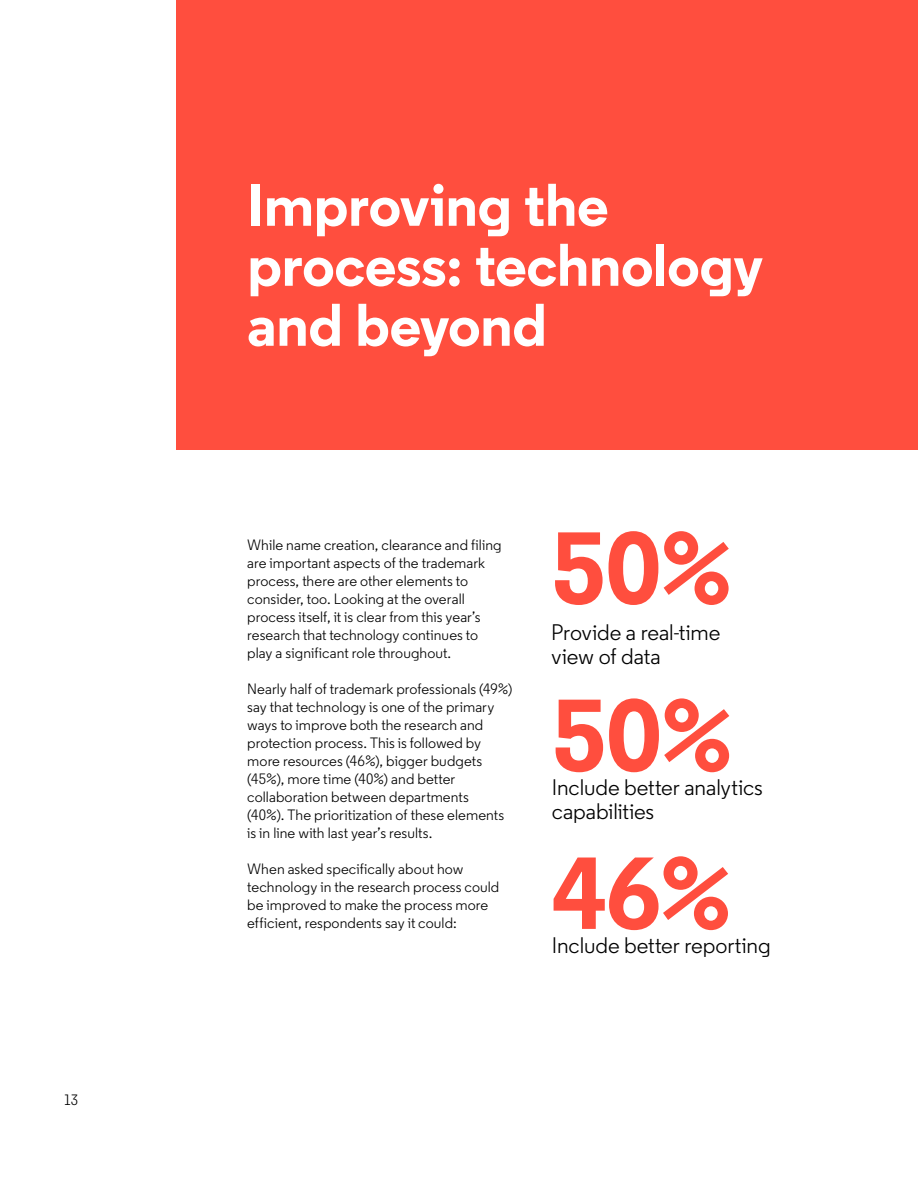
<style>
.page{position:relative;width:918px;height:1188px;background:#fff}
.page>*{position:absolute;margin:0;border:0;box-sizing:border-box;transform-origin:0 0}
.t1{font:700 102px "Regular Clarivate";color:#ff4e3e}
.t2{font:700 60px/60px "Regular Clarivate";letter-spacing:-.01em;color:#fff}
.t3{font:22.5px/24px "Regular Clarivate";letter-spacing:-.005em;color:#000}
.t4{font:15px/18px "Regular Clarivate";letter-spacing:.005em;color:#000}
</style>
<div class="page">
<div style="left:176px;top:0;width:742px;height:450px;background:#ff4e3e"></div>
<p class="t4" style="left:64px;top:1091px;width:16px">13</p>
<h2 class="t2" style="left:247px;top:174px;width:518px">Improving the process: technology and beyond</h2>
<p class="t4" style="left:247px;top:536px;width:256px">While name creation, clearance and filing are important aspects of the trademark process, there are other elements to consider, too. Looking at the overall process itself, it is clear from this year’s research that technology continues to play a significant role throughout.</p>
<p class="t4" style="left:247px;top:680px;width:267px">Nearly half of trademark professionals (49%) say that technology is one of the primary ways to improve both the research and protection process. This is followed by more resources (46%), bigger budgets (45%), more time (40%) and better collaboration between departments<br>(40%). The prioritization of these elements is in line with last year’s results.</p>
<p class="t4" style="left:247px;top:860px;width:254px">When asked specifically about how technology in the research process could be improved to make the process more efficient, respondents say it could:</p>
<h1 class="t1" style="left:551px;top:502px;width:183px">50%</h1>
<h3 class="t3" style="left:551px;top:620px;width:171px">Provide a real-time view of data</h3>
<h1 class="t1" style="left:552px;top:669px;width:183px">50%</h1>
<h3 class="t3" style="left:552px;top:775px;width:213px">Include better analytics capabilities</h3>
<h1 class="t1" style="left:552px;top:827px;width:182px">46%</h1>
<h3 class="t3" style="left:552px;top:933px;width:220px">Include better reporting</h3>
</div>
